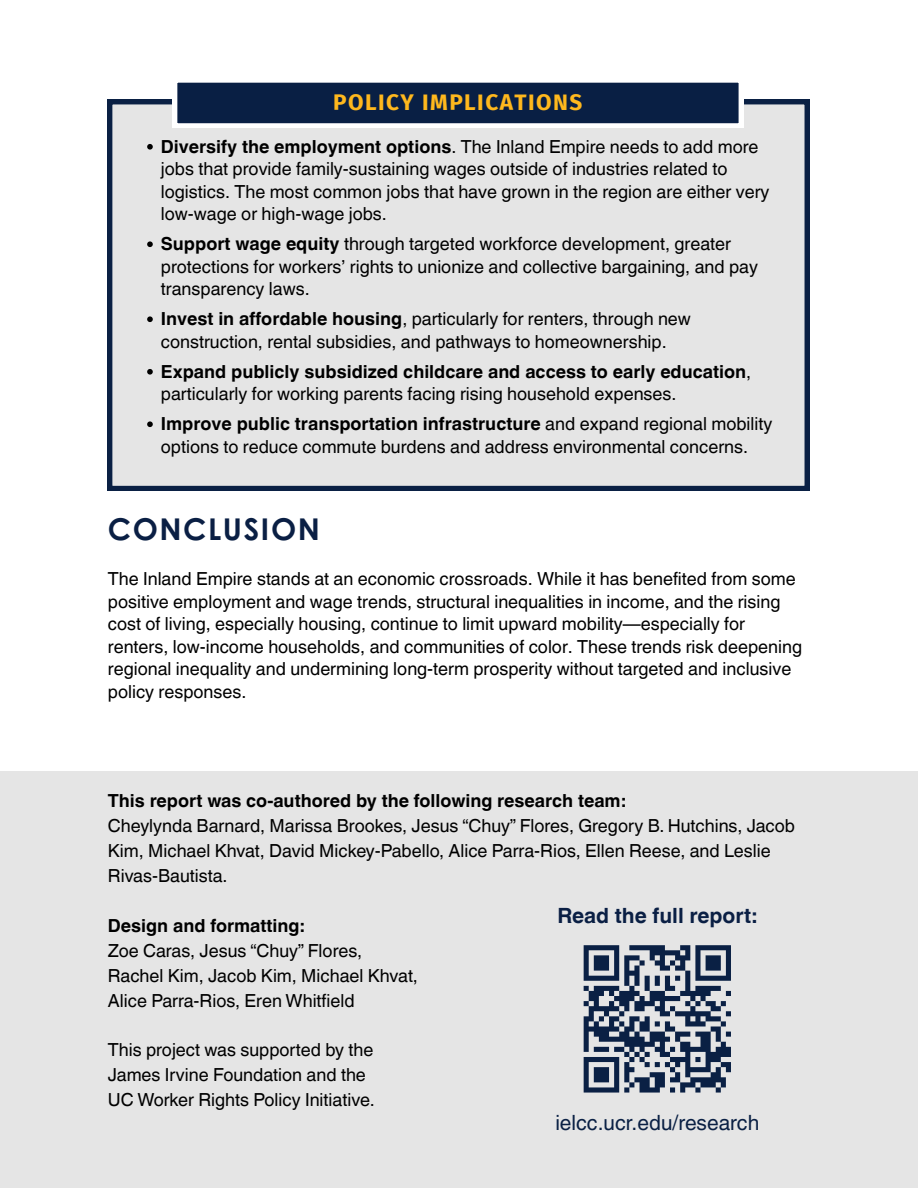
<style>
.page{position:relative;width:918px;height:1188px;background:#fff}
.page>*{position:absolute;margin:0;border:0;box-sizing:border-box;transform-origin:0 0}
.t1{font:700 30px "Century Gothic";letter-spacing:.05em;color:#0a1f44}
.t2{font:700 22.5px "Fira Sans";letter-spacing:.065em;color:#ffb81d}
.t3{font:21px "Helvetica World";color:#0a2044}
.t4{font:700 21px "Helvetica World";color:#0a1f44}
.t5{font:18px/22.5px "Helvetica World";color:#000}
.t6{font:700 18px "Helvetica World";color:#000}
.s1{font-weight:700}
</style>
<div class="page">
<div style="left:108px;top:100px;width:701px;height:390px;background:#e5e5e5"></div>
<svg style="left:147px;top:144px;width:6px;height:6px"></svg>
<svg style="left:147px;top:241px;width:6px;height:6px"></svg>
<svg style="left:147px;top:316px;width:6px;height:6px"></svg>
<svg style="left:147px;top:369px;width:6px;height:6px"></svg>
<svg style="left:147px;top:421px;width:6px;height:6px"></svg>
<svg style="left:173px;top:82px;width:570px;height:46px;background:#283b5b"></svg>
<div style="left:0;top:771px;width:918px;height:417px;background:#e5e5e5"></div>
<svg style="left:583px;top:945px;width:148px;height:148px"></svg>
<p class="t2" style="left:333px;top:89px;width:251px">POLICY IMPLICATIONS</p>
<p class="t5" style="left:161px;top:135px;width:610px"><span class="s1">Diversify the employment options</span>. The Inland Empire needs to add more jobs that provide family-sustaining wages outside of industries related to logistics. The most common jobs that have grown in the region are either very low-wage or high-wage jobs.</p>
<p class="t5" style="left:161px;top:233px;width:599px"><span class="s1">Support wage equity</span> through targeted workforce development, greater protections for workers’ rights to unionize and collective bargaining, and pay transparency laws.</p>
<p class="t5" style="left:161px;top:308px;width:532px"><span class="s1">Invest in affordable housing</span>, particularly for renters, through new construction, rental subsidies, and pathways to homeownership.</p>
<p class="t5" style="left:161px;top:360px;width:592px"><span class="s1">Expand publicly subsidized childcare and access to early education</span>, particularly for working parents facing rising household expenses.</p>
<p class="t5" style="left:161px;top:413px;width:613px"><span class="s1">Improve public transportation infrastructure</span> and expand regional mobility options to reduce commute burdens and address environmental concerns.</p>
<p class="t1" style="left:108px;top:506px;width:214px">CONCLUSION</p>
<p class="t5" style="left:108px;top:568px;width:696px">The Inland Empire stands at an economic crossroads. While it has benefited from some positive employment and wage trends, structural inequalities in income, and the rising cost of living, especially housing, continue to limit upward mobility—especially for renters, low-income households, and communities of color. These trends risk deepening regional inequality and undermining long-term prosperity without targeted and inclusive policy responses.</p>
<p class="t6" style="left:108px;top:786px;width:519px">This report was co-authored by the following research team:</p>
<p class="t5" style="left:108px;top:814px;width:689px;line-height:24.8px">Cheylynda Barnard, Marissa Brookes, Jesus “Chuy” Flores, Gregory B. Hutchins, Jacob<br>Kim, Michael Khvat, David Mickey-Pabello, Alice Parra-Rios, Ellen Reese, and Leslie<br>Rivas-Bautista.</p>
<p class="t6" style="left:108px;top:911px;width:198px">Design and formatting:</p>
<p class="t5" style="left:108px;top:940px;width:256px">Zoe Caras, Jesus “Chuy” Flores,</p>
<p class="t5" style="left:108px;top:964px;width:312px">Rachel Kim, Jacob Kim, Michael Khvat,</p>
<p class="t5" style="left:108px;top:989px;width:248px">Alice Parra-Rios, Eren Whitfield</p>
<p class="t5" style="left:108px;top:1039px;width:267px">This project was supported by the</p>
<p class="t5" style="left:108px;top:1063px;width:260px">James Irvine Foundation and the</p>
<p class="t5" style="left:108px;top:1088px;width:268px">UC Worker Rights Policy Initiative.</p>
<p class="t4" style="left:558px;top:898px;width:201px">Read the full report:</p>
<p class="t3" style="left:555px;top:1110px;width:205px">ielcc.ucr.edu/research</p>
</div>
